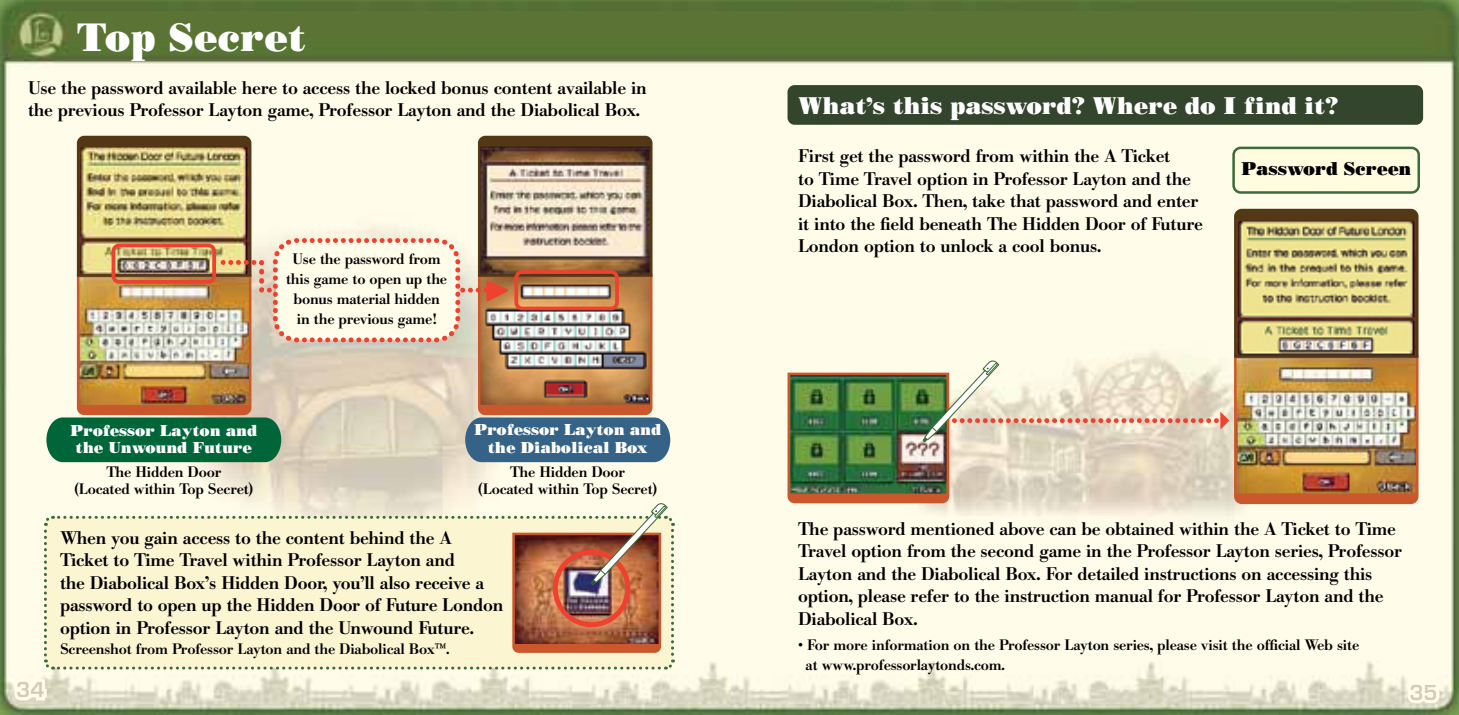
<style>
.page{position:relative;width:1459px;height:715px;background:#fff}
.page>*{position:absolute;margin:0;border:0;box-sizing:border-box;transform-origin:0 0}
.t1{font:37.5px "Bodoni Poster";color:#fff}
.t2{font:22.75px "Bodoni Poster";letter-spacing:-.01em;color:#fff}
.t3{font:600 20px "Eurostile";color:#d2cbb5}
.t4{font:500 18px/22.5px "B Bodoni";letter-spacing:-.01em;color:#000}
.t5{font:17.5px "Bodoni Poster";letter-spacing:-.01em;color:#000}
.t6{font:500 15px/20px "B Bodoni";letter-spacing:-.01em;color:#000;text-align:center}
.t7{font:15px/17.5px "Bodoni Poster";letter-spacing:-.01em;color:#fff;text-align:center}
</style>
<div class="page">
<img style="left:0;top:0;width:1458px;height:714px">
<div style="left:1233px;top:148px;width:185px;height:44px;background:#fffcdf;border-radius:7px"></div>
<div style="left:1232px;top:146px;width:187px;height:47px;border:2px solid #3d6b37;border-radius:7px"></div>
<div style="left:787px;top:85px;width:635px;height:40px;background:#34452d;border-radius:7px"></div>
<img style="left:786px;top:207px;width:633px;height:298px">
<img style="left:46px;top:134px;width:624px;height:328px">
<svg style="left:11px;top:502px;width:665px;height:201px;background:#ebdec0"></svg>
<svg style="left:1404px;top:678px;width:38px;height:35px"></svg>
<h1 class="t1" style="left:77px;top:13px;width:231px">Top Secret</h1>
<p class="t4" style="left:28px;top:77px;width:620px">Use the password available here to access the locked bonus content available in the previous Professor Layton game, Professor Layton and the Diabolical Box.</p>
<p class="t6" style="left:286px;top:249px;width:162px">Use the password from this game to open up the bonus material hidden in the previous game!</p>
<p class="t7" style="left:474px;top:420px;width:189px">Professor Layton and the Diabolical Box</p>
<p class="t6" style="left:477px;top:463px;width:182px;line-height:17.5px">The Hidden Door<br>(Located within Top Secret)</p>
<p class="t4" style="left:60px;top:526px;width:445px">When you gain access to the content behind the A Ticket to Time Travel within Professor Layton and<br>the Diabolical Box’s Hidden Door, you’ll also receive a password to open up the Hidden Door of Future London option in Professor Layton and the Unwound Future.</p>
<p class="t6" style="left:60px;top:639px;width:391px">Screenshot from Professor Layton and the Diabolical Box™.</p>
<p class="t7" style="left:70px;top:421px;width:189px">Professor Layton and the Unwound Future</p>
<p class="t6" style="left:74px;top:463px;width:182px;line-height:17.5px">The Hidden Door<br>(Located within Top Secret)</p>
<p class="t2" style="left:798px;top:91px;width:541px">What’s this password? Where do I find it?</p>
<p class="t4" style="left:798px;top:145px;width:406px">First get the password from within the A Ticket<br>to Time Travel option in Professor Layton and the Diabolical Box. Then, take that password and enter it into the field beneath The Hidden Door of Future London option to unlock a cool bonus.</p>
<p class="t5" style="left:1240px;top:157px;width:172px">Password Screen</p>
<p class="t4" style="left:798px;top:517px;width:605px">The password mentioned above can be obtained within the A Ticket to Time Travel option from the second game in the Professor Layton series, Professor Layton and the Diabolical Box. For detailed instructions on accessing this option, please refer to the instruction manual for Professor Layton and the Diabolical Box.</p>
<p class="t6" style="left:805px;top:634px;width:555px;text-align:left;text-indent:-8px">• For more information on the Professor Layton series, please visit the official Web site at www.professorlaytonds.com.</p>
<p class="t3" style="left:16px;top:677px;width:30px">34</p>
<p class="t3" style="left:1409px;top:679px;width:30px">35</p>
</div>
